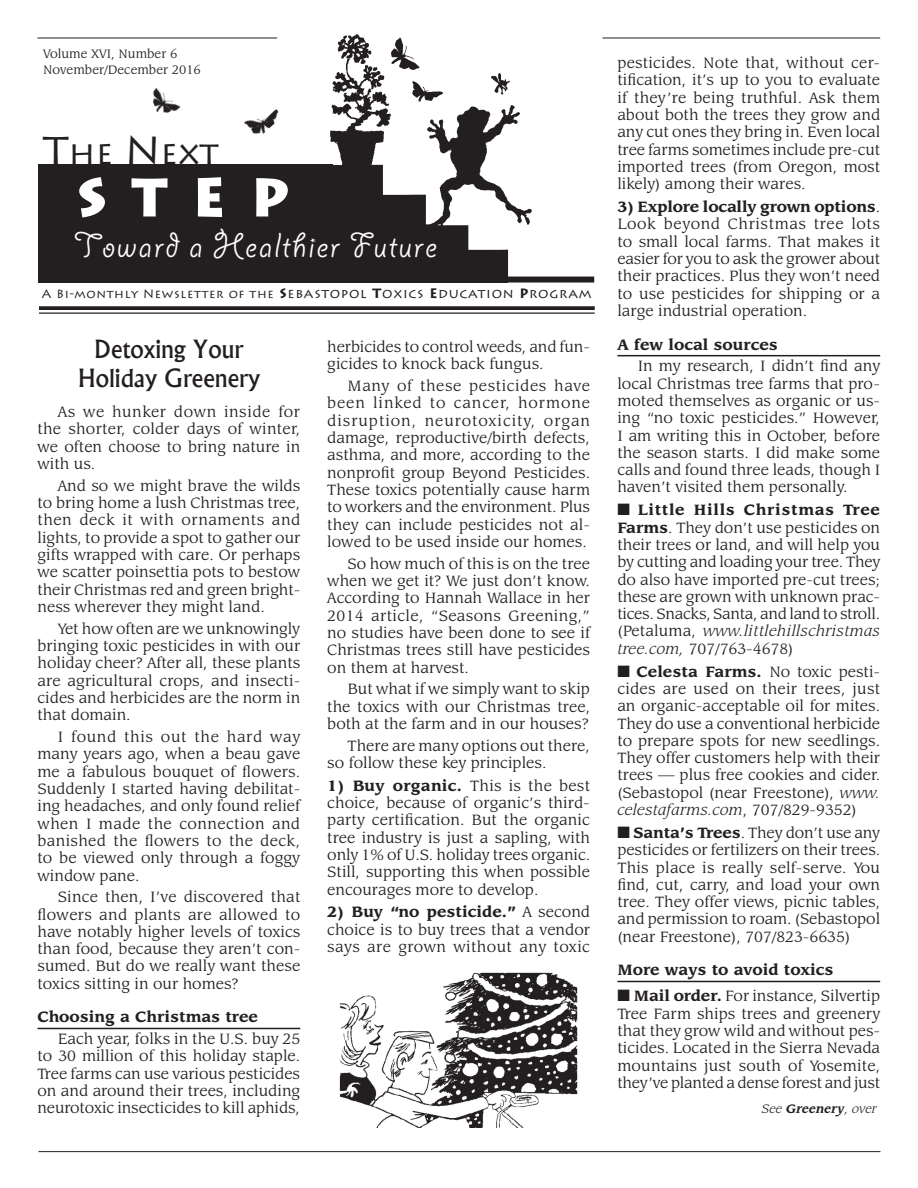
<style>
.page{position:relative;width:918px;height:1188px;background:#fff}
.page>*{position:absolute;margin:0;border:0;box-sizing:border-box;transform-origin:0 0}
.t1{font:900 54px "Lithos Pro";color:#fff}
.t2{font:39px "Giddyup";letter-spacing:.05em;color:#fff}
.t3{font:33px "Lithos Pro";color:#231f20}
.t4{font:500 24px/28.8px "Albertus";color:#231f20;text-align:center}
.t5{font:16.5px/17.4px "Leawood IT Cby BT";color:#231f20;text-align:justify}
.t6{font:700 16.5px "Leawood IT Cby BT";color:#231f20}
.t7{font:13.5px "Lithos Pro";letter-spacing:.055em;color:#231f20}
.t8{font:13.5px/16.2px "Leawood IT Cby BT";color:#231f20}
.t9{font:italic 13.5px "Leawood IT Cby BT";color:#231f20}
.s1{font-size:39px}
.s2{font-size:12px}
.s3{font-weight:700}
.s4{font-style:italic}
</style>
<div class="page">
<img style="left:330px;top:35px;width:201px;height:248px">
<div style="left:506px;top:277px;width:88px;height:6px;background:#231f20"></div>
<div style="left:339px;top:255px;width:164px;height:22px;background:#231f20"></div>
<div style="left:38px;top:164px;width:295px;height:119px;background:#231f20"></div>
<svg style="left:39px;top:306px;width:556px;height:4px;background:#302d2d"></svg>
<hr style="left:39px;top:312px;width:556px;height:2px;background:#231f20">
<img style="left:244px;top:109px;width:35px;height:25px">
<img style="left:153px;top:88px;width:28px;height:25px">
<hr style="left:37px;top:38px;width:240px;height:1px;background:#231f20">
<hr style="left:38px;top:1028px;width:262px;height:1px;background:#231f20">
<hr style="left:38px;top:1151px;width:843px;height:1px;background:#231f20">
<hr style="left:602px;top:38px;width:278px;height:1px;background:#231f20">
<hr style="left:617px;top:355px;width:263px;height:1px;background:#231f20">
<hr style="left:617px;top:981px;width:263px;height:1px;background:#231f20">
<img style="left:340px;top:973px;width:238px;height:155px">
<p class="t8" style="left:43px;top:46px;width:159px">Volume XVI, Number 6<br>November/December 2016</p>
<h3 class="t3" style="left:43px;top:134px;width:177px"><span class="s1">T</span>he <span class="s1">N</span>ext</h3>
<h1 class="t1" style="left:77px;top:164px;width:213px">STEP</h1>
<h2 class="t2" style="left:74px;top:224px;width:364px">Toward a Healthier Future</h2>
<p class="t7" style="left:42px;top:286px;width:551px"><span class="s2">A Bi-monthly Newsletter of the</span> <span class="s3">S</span>ebastopol <span class="s3">T</span>oxics <span class="s3">E</span>ducation <span class="s3">P</span>rogram</p>
<h3 class="t4" style="left:78px;top:335px;width:184px">Detoxing Your<br>Holiday Greenery</h3>
<p class="t5" style="left:37px;top:403px;width:264px;text-indent:20px">As we hunker down inside for the shorter, colder days of winter, we often choose to bring nature in with us.</p>
<p class="t5" style="left:37px;top:477px;width:264px;text-indent:20px">And so we might brave the wilds to bring home a lush Christmas tree, then deck it with ornaments and lights, to provide a spot to gather our gifts wrapped with care. Or perhaps we scatter poinsettia pots to bestow their Christmas red and green bright&shy;ness wherever they might land.</p>
<p class="t5" style="left:37px;top:620px;width:264px;text-indent:20px">Yet how often are we unknowingly bringing toxic pesticides in with our holiday cheer? After all, these plants are agricultural crops, and insecti&shy;cides and herbicides are the norm in that domain.</p>
<p class="t5" style="left:37px;top:728px;width:264px;text-indent:20px">I found this out the hard way many years ago, when a beau gave me a fabulous bouquet of flowers.<br>Suddenly I started having debilitat&shy;ing headaches, and only found relief when I made the connection and banished the flowers to the deck, to be viewed only through a foggy window pane.</p>
<p class="t5" style="left:38px;top:888px;width:264px;text-indent:20px">Since then, I’ve discovered that flowers and plants are allowed to have notably higher levels of toxics than food, because they aren’t con&shy;sumed. But do we really want these toxics sitting in our homes?</p>
<p class="t6" style="left:38px;top:1007px;width:222px">Choosing a Christmas tree</p>
<p class="t5" style="left:38px;top:1030px;width:264px;text-indent:20px">Each year, folks in the U.S. buy 25 to 30 million of this holiday staple.<br>Tree farms can use various pesticides on and around their trees, including neurotoxic insecticides to kill aphids,</p>
<p class="t5" style="left:327px;top:338px;width:264px">herbicides to control weeds, and fun&shy;gicides to knock back fungus.</p>
<p class="t5" style="left:327px;top:377px;width:264px;text-indent:20px">Many of these pesticides have been linked to cancer, hormone disruption, neurotoxicity, organ damage, reproductive/birth defects, asthma, and more, according to the nonprofit group Beyond Pesticides.<br>These toxics potentially cause harm to workers and the environment. Plus they can include pesticides not al&shy;lowed to be used inside our homes.</p>
<p class="t5" style="left:327px;top:555px;width:264px;text-indent:20px">So how much of this is on the tree when we get it? We just don’t know.<br>According to Hannah Wallace in her 2014 article, “Seasons Greening,” no studies have been done to see if Christmas trees still have pesticides on them at harvest.</p>
<p class="t5" style="left:327px;top:680px;width:264px;text-indent:20px">But what if we simply want to skip the toxics with our Christmas tree, both at the farm and in our houses?</p>
<p class="t5" style="left:327px;top:737px;width:264px;text-indent:20px">There are many options out there, so follow these key principles.</p>
<p class="t5" style="left:327px;top:777px;width:264px"><span class="s3">1) Buy organic.</span> This is the best choice, because of organic’s third&shy;party certification. But the organic tree industry is just a sapling, with only 1% of U.S. holiday trees organic.<br>Still, supporting this when possible encourages more to develop.</p>
<p class="t5" style="left:327px;top:903px;width:264px"><span class="s3">2) Buy “no pesticide.”</span> A second choice is to buy trees that a vendor says are grown without any toxic</p>
<p class="t5" style="left:617px;top:54px;width:264px">pesticides. Note that, without cer&shy;tification, it’s up to you to evaluate if they’re being truthful. Ask them about both the trees they grow and any cut ones they bring in. Even local tree farms sometimes include pre-cut imported trees (from Oregon, most likely) among their wares.</p>
<p class="t5" style="left:617px;top:198px;width:264px"><span class="s3">3) Explore locally grown options</span>.<br>Look beyond Christmas tree lots to small local farms. That makes it easier for you to ask the grower about their practices. Plus they won’t need to use pesticides for shipping or a large industrial operation.</p>
<p class="t6" style="left:617px;top:334px;width:162px">A few local sources</p>
<p class="t5" style="left:617px;top:357px;width:264px;text-indent:20px">In my research, I didn’t find any local Christmas tree farms that pro&shy;moted themselves as organic or us&shy;ing “no toxic pesticides.” However, I am writing this in October, before the season starts. I did make some calls and found three leads, though I haven’t visited them personally.</p>
<p class="t5" style="left:617px;top:501px;width:264px">■ <span class="s3">Little Hills Christmas Tree Farms</span>. They don’t use pesticides on their trees or land, and will help you by cutting and loading your tree. They do also have imported pre-cut trees; these are grown with unknown prac&shy;tices. Snacks, Santa, and land to stroll. (Petaluma, <span class="s4">www.littlehillschristmas tree.com,</span> 707/763-4678)</p>
<p class="t5" style="left:617px;top:663px;width:264px">■ <span class="s3">Celesta Farms.</span> No toxic pesti&shy;cides are used on their trees, just an organic-acceptable oil for mites.<br>They do use a conventional herbicide to prepare spots for new seedlings.<br>They offer customers help with their trees — plus free cookies and cider. (Sebastopol (near Freestone), <span class="s4">www. celestafarms.com</span>, 707/829-9352)</p>
<p class="t5" style="left:617px;top:824px;width:264px">■ <span class="s3">Santa’s Trees</span>. They don’t use any pesticides or fertilizers on their trees.<br>This place is really self-serve. You find, cut, carry, and load your own tree. They offer views, picnic tables, and permission to roam. (Sebastopol (near Freestone), 707/823-6635)</p>
<p class="t6" style="left:617px;top:960px;width:218px">More ways to avoid toxics</p>
<p class="t5" style="left:617px;top:987px;width:264px">■ <span class="s3">Mail order.</span> For instance, Silvertip Tree Farm ships trees and greenery that they grow wild and without pes&shy;ticides. Located in the Sierra Nevada mountains just south of Yosemite, they’ve planted a dense forest and just</p>
<p class="t9" style="left:762px;top:1101px;width:117px">See <span class="s3">Greenery</span>, over</p>
</div>
